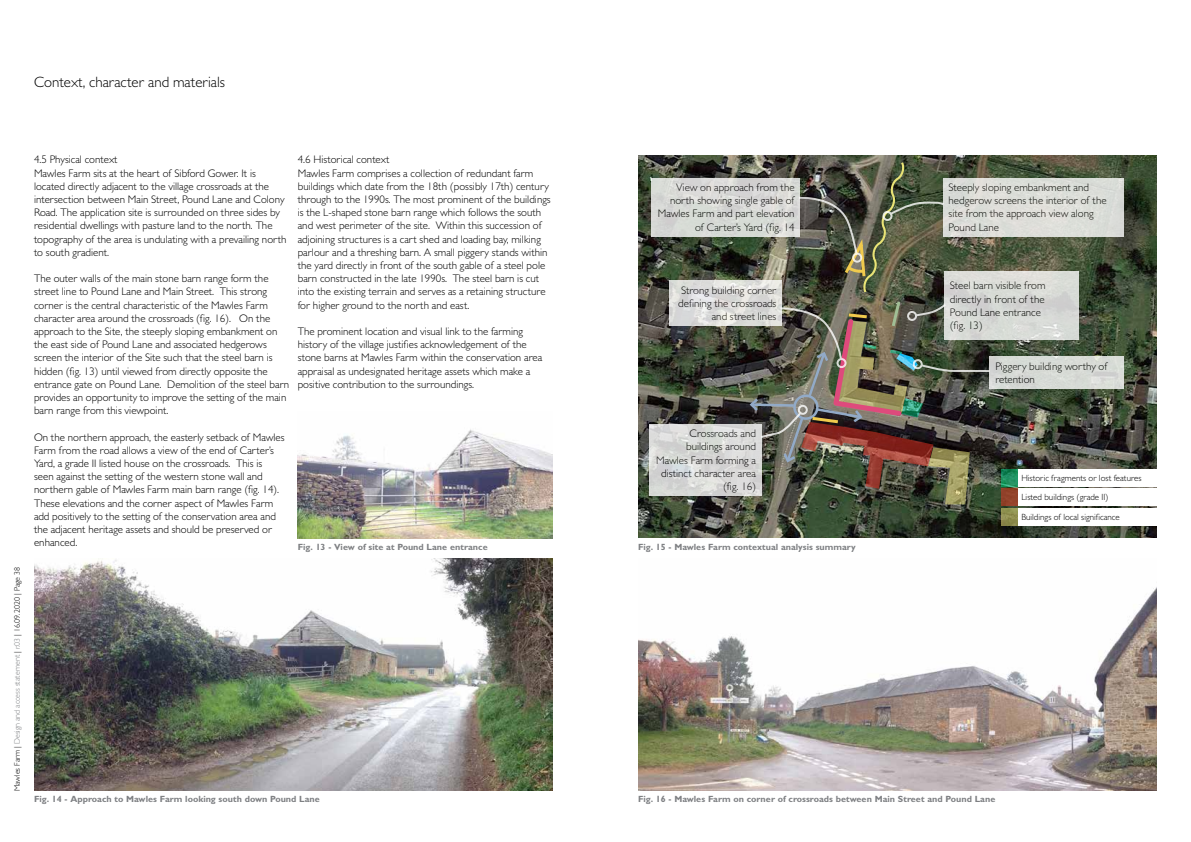
<style>
.page{position:relative;width:1191px;height:842px;background:#fff}
.page>*{position:absolute;margin:0;border:0;box-sizing:border-box;transform-origin:0 0}
.t1{font:300 15px "Gill Sans MT Std";color:#000}
.t2{font:300 11px/13.2px "Gill Sans MT Std";color:#000}
.t3{font:700 9px "Gill Sans MT Std";color:#7e8083}
.t4{font:300 9px "Gill Sans MT Std";color:#000}
.t5{font:300 8px "Gill Sans MT Std";color:#000}
.s1{color:#7e8083}
</style>
<div class="page">
<img style="left:638px;top:156px;width:519px;height:382px">
<img style="left:638px;top:587px;width:519px;height:204px">
<img style="left:34px;top:558px;width:519px;height:233px">
<img style="left:298px;top:429px;width:255px;height:109px">
<svg style="left:670px;top:281px;width:77px;height:45px;fill:#dbdbda"></svg>
<div style="left:651px;top:178px;width:149px;height:58px;background:#d7dad5"></div>
<div style="left:943px;top:178px;width:180px;height:58px;background:#ddded9"></div>
<div style="left:944px;top:271px;width:134px;height:69px;background:linear-gradient(to bottom,#dadbd6,#d6d9d6)"></div>
<div style="left:989px;top:357px;width:135px;height:32px;background:#d7dad5"></div>
<svg style="left:649px;top:424px;width:98px;height:72px;fill:#d8dad7"></svg>
<img style="left:747px;top:160px;width:244px;height:344px">
<div style="left:797px;top:405px;width:10px;height:10px;border:2px solid #fff;border-radius:50%"></div>
<div style="left:1001px;top:489px;width:17px;height:17px;background:#93432b"></div>
<svg style="left:1001px;top:469px;width:17px;height:17px"></svg>
<svg style="left:1001px;top:508px;width:17px;height:17px"></svg>
<div style="left:1018px;top:489px;width:145px;height:17px;background:#fff"></div>
<div style="left:1018px;top:469px;width:145px;height:17px;background:#fff"></div>
<div style="left:1018px;top:508px;width:145px;height:17px;background:#fff"></div>
<h1 class="t1" style="left:34px;top:73px;width:193px">Context, character and materials</h1>
<p class="t5" style="left:12px;top:791px;width:226px;rotate:-90deg">Mawles Farm | <span class="s1">Design and access statement</span> | <span class="s1">r.03</span> | 16.09.2020 | Page 38</p>
<p class="t2" style="left:34px;top:153px;width:254px">4.5 Physical context<br>Mawles Farm sits at the heart of Sibford Gower. It is located directly adjacent to the village crossroads at the intersection between Main Street, Pound Lane and Colony Road. The application site is surrounded on three sides by residential dwellings with pasture land to the north. The topography of the area is undulating with a prevailing north to south gradient.</p>
<p class="t2" style="left:34px;top:272px;width:257px">The outer walls of the main stone barn range form the street line to Pound Lane and Main Street. This strong corner is the central characteristic of the Mawles Farm character area around the crossroads (fig. 16). On the approach to the Site, the steeply sloping embankment on the east side of Pound Lane and associated hedgerows screen the interior of the Site such that the steel barn is hidden (fig. 13) until viewed from directly opposite the entrance gate on Pound Lane. Demolition of the steel barn provides an opportunity to improve the setting of the main barn range from this viewpoint.</p>
<p class="t2" style="left:34px;top:430px;width:252px">On the northern approach, the easterly setback of Mawles Farm from the road allows a view of the end of Carter’s Yard, a grade II listed house on the crossroads. This is seen against the setting of the western stone wall and northern gable of Mawles Farm main barn range (fig. 14).<br>These elevations and the corner aspect of Mawles Farm add positively to the setting of the conservation area and the adjacent heritage assets and should be preserved or enhanced.</p>
<p class="t2" style="left:298px;top:153px;width:254px">4.6 Historical context<br>Mawles Farm comprises a collection of redundant farm buildings which date from the 18th (possibly 17th) century through to the 1990s. The most prominent of the buildings is the L-shaped stone barn range which follows the south and west perimeter of the site. Within this succession of adjoining structures is a cart shed and loading bay, milking parlour and a threshing barn. A small piggery stands within the yard directly in front of the south gable of a steel pole barn constructed in the late 1990s. The steel barn is cut into the existing terrain and serves as a retaining structure for higher ground to the north and east.</p>
<p class="t2" style="left:298px;top:325px;width:246px">The prominent location and visual link to the farming history of the village justifies acknowledgement of the stone barns at Mawles Farm within the conservation area appraisal as undesignated heritage assets which make a positive contribution to the surroundings.</p>
<p class="t3" style="left:298px;top:541px;width:191px">Fig. 13 - View of site at Pound Lane entrance</p>
<p class="t3" style="left:34px;top:794px;width:287px">Fig. 14 - Approach to Mawles Farm looking south down Pound Lane</p>
<p class="t2" style="left:658px;top:181px;width:138px;text-align:right">View on approach from the north showing single gable of<br>Mawles Farm and part elevation of Carter’s Yard (fig. 14</p>
<p class="t2" style="left:948px;top:181px;width:160px">Steeply sloping embankment and hedgerow screens the interior of the site from the approach view along<br>Pound Lane</p>
<p class="t2" style="left:678px;top:283px;width:100px;text-align:right">Strong building corner defining the crossroads and street lines</p>
<p class="t2" style="left:656px;top:427px;width:101px;text-align:right">Crossroads and buildings around<br>Mawles Farm forming a distinct character area (fig. 16)</p>
<p class="t3" style="left:638px;top:541px;width:219px">Fig. 15 - Mawles Farm contextual analysis summary</p>
<p class="t2" style="left:950px;top:279px;width:97px">Steel barn visible from directly in front of the<br>Pound Lane entrance (fig. 13)</p>
<p class="t2" style="left:995px;top:359px;width:114px">Piggery building worthy of retention</p>
<p class="t4" style="left:1021px;top:472px;width:122px">Historic fragments or lost features</p>
<p class="t4" style="left:1021px;top:511px;width:100px">Buildings of local significance</p>
<p class="t4" style="left:1021px;top:492px;width:88px">Listed buildings (grade II)</p>
<p class="t3" style="left:638px;top:794px;width:359px">Fig. 16 - Mawles Farm on corner of crossroads between Main Street and Pound Lane</p>
</div>
